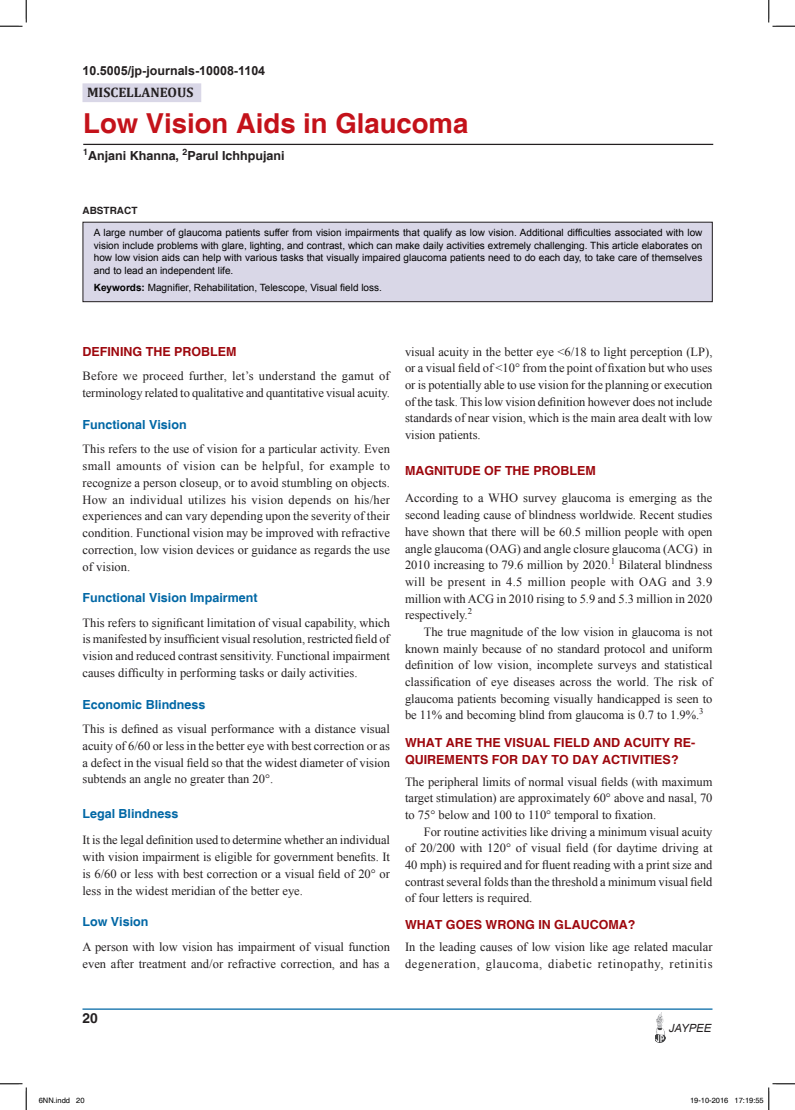
<style>
.page{position:relative;width:795px;height:1110px;background:#fff}
.page>*{position:absolute;margin:0;border:0;box-sizing:border-box;transform-origin:0 0}
.head{font:700 27.5px "Helvetica";color:#c4121a}
.type_of_article{font:700 13.75px "Cambria";color:#231f20}
.t1{font:700 13.75px "Helvetica";color:#231f20}
.text{font:12.5px/16.6px "Times New Roman";color:#231f20;text-align:justify}
.A{font:700 12.5px/16.6px "Helvetica";color:#9d070d}
.text-2{font:12.5px/16.6px "Times New Roman";letter-spacing:.05em;color:#231f20}
.B{font:700 12.5px "Helvetica";color:#0067a5}
.t2{font:700 12.5px "Arial";color:#231f20}
.author{font:700 12.5px "Helvetica";color:#231f20}
.author-2{font:italic 11.25px "Arial";color:#231f20}
.B-2{font:italic 11.25px "Arial";color:#231f20}
.Abstract{font:10px/12.5px "Arial";color:#000;text-align:justify}
.abstract-head{font:700 10px "Helvetica";color:#231f20}
.t3{font:7.5px "Helvetica";color:#000}
.s1{font-weight:700}
</style>
<div class="page">
<hr style="left:82px;top:1009px;width:630px;height:1px;background:#0067a5">
<img style="left:655px;top:1013px;width:11px;height:29px">
<div style="left:82px;top:83px;width:119px;height:19px;background:#d9d7e7;border:1px solid #d9d7e7"></div>
<div style="left:83px;top:222px;width:629px;height:80px;background:#d9d7e7"></div>
<div style="left:83px;top:222px;width:630px;height:80px;border:1px solid #231f20"></div>
<hr style="left:83px;top:144px;width:630px;height:1px;background:#231f20">
<svg style="left:0;top:0;width:27px;height:27px"></svg>
<svg style="left:0;top:1083px;width:27px;height:27px"></svg>
<svg style="left:768px;top:0;width:27px;height:27px"></svg>
<svg style="left:768px;top:1083px;width:27px;height:27px"></svg>
<p class="t2" style="left:82px;top:63px;width:184px">10.5005/jp-journals-10008-1104</p>
<p class="author-2" style="left:82px;top:80px;width:162px">Anjani Khanna, Parul Ichhpujani</p>
<p class="type_of_article" style="left:87px;top:83px;width:108px">MISCELLANEOUS</p>
<p class="head" style="left:83px;top:106px;width:387px">Low Vision Aids in Glaucoma</p>
<p class="author" style="left:83px;top:148px;width:203px"><sup>1</sup>Anjani Khanna, <sup>2</sup>Parul Ichhpujani</p>
<p class="abstract-head" style="left:82px;top:205px;width:56px">ABSTRACT</p>
<p class="Abstract" style="left:94px;top:226px;width:610px">A large number of glaucoma patients suffer from vision impairments that qualify as low vision. Additional difficulties associated with low vision include problems with glare, lighting, and contrast, which can make daily activities extremely challenging. This article elaborates on how low vision aids can help with various tasks that visually impaired glaucoma patients need to do each day, to take care of themselves and to lead an independent life.</p>
<p class="Abstract" style="left:94px;top:281px;width:290px"><span class="s1">Keywords:</span> Magnifier, Rehabilitation, Telescope, Visual field loss.</p>
<p class="A" style="left:82px;top:344px;width:156px">DEFINING THE PROBLEM</p>
<p class="text" style="left:82px;top:368px;width:309px">Before we proceed further, let’s understand the gamut of terminology related to qualitative and quantitative visual acuity.</p>
<p class="B" style="left:82px;top:417px;width:106px">Functional Vision</p>
<p class="text" style="left:82px;top:440px;width:309px">This refers to the use of vision for a particular activity. Even small amounts of vision can be helpful, for example to recognize a person closeup, or to avoid stumbling on objects.<br>How an individual utilizes his vision depends on his/her experiences and can vary depending upon the severity of their condition. Functional vision may be improved with refractive correction, low vision devices or guidance as regards the use of vision.</p>
<p class="B" style="left:82px;top:590px;width:177px">Functional Vision Impairment</p>
<p class="text" style="left:82px;top:614px;width:309px">This refers to significant limitation of visual capability, which is manifested by insufficient visual resolution, restricted field of vision and reduced contrast sensitivity. Functional impairment causes difficulty in performing tasks or daily activities.</p>
<p class="B" style="left:82px;top:697px;width:124px">Economic Blindness</p>
<p class="text" style="left:82px;top:720px;width:309px">This is defined as visual performance with a distance visual acuity of 6/60 or less in the better eye with best correction or as a defect in the visual field so that the widest diameter of vision subtends an angle no greater than 20°.</p>
<p class="B" style="left:82px;top:806px;width:97px">Legal Blindness</p>
<p class="text" style="left:82px;top:832px;width:309px">It is the legal definition used to determine whether an individual with vision impairment is eligible for government benefits. It is 6/60 or less with best correction or a visual field of 20° or less in the widest meridian of the better eye.</p>
<p class="B" style="left:82px;top:914px;width:67px">Low Vision</p>
<p class="text" style="left:82px;top:938px;width:309px">A person with low vision has impairment of visual function even after treatment and/or refractive correction, and has a</p>
<p class="text" style="left:405px;top:343px;width:309px">visual acuity in the better eye &lt;6/18 to light perception (LP), or a visual field of &lt;10° from the point of fixation but who uses or is potentially able to use vision for the planning or execution of the task. This low vision definition however does not include standards of near vision, which is the main area dealt with low vision patients.</p>
<p class="A" style="left:405px;top:462px;width:192px">MAGNITUDE OF THE PROBLEM</p>
<p class="text" style="left:405px;top:490px;width:309px">According to a WHO survey glaucoma is emerging as the second leading cause of blindness worldwide. Recent studies have shown that there will be 60.5 million people with open angle glaucoma (OAG) and angle closure glaucoma (ACG) in 2010 increasing to 79.6 million by 2020.<sup>1</sup> Bilateral blindness will be present in 4.5 million people with OAG and 3.9 million with ACG in 2010 rising to 5.9 and 5.3 million in 2020 respectively.<sup>2</sup></p>
<p class="text" style="left:405px;top:623px;width:309px;text-indent:19px">The true magnitude of the low vision in glaucoma is not known mainly because of no standard protocol and uniform definition of low vision, incomplete surveys and statistical classification of eye diseases across the world. The risk of glaucoma patients becoming visually handicapped is seen to be 11% and becoming blind from glaucoma is 0.7 to 1.9%.<sup>3</sup></p>
<p class="A" style="left:405px;top:735px;width:292px">WHAT ARE THE VISUAL FIELD AND ACUITY RE-<br>QUIREMENTS FOR DAY TO DAY ACTIVITIES?</p>
<p class="text" style="left:405px;top:773px;width:309px">The peripheral limits of normal visual fields (with maximum target stimulation) are approximately 60° above and nasal, 70 to 75° below and 100 to 110° temporal to fixation.</p>
<p class="text" style="left:405px;top:823px;width:309px;text-indent:19px">For routine activities like driving a minimum visual acuity of 20/200 with 120° of visual field (for daytime driving at 40 mph) is required and for fluent reading with a print size and contrast several folds than the threshold a minimum visual field of four letters is required.</p>
<p class="A" style="left:405px;top:917px;width:232px">WHAT GOES WRONG IN GLAUCOMA?</p>
<p class="text-2" style="left:405px;top:938px;width:309px">In the leading causes of low vision like age related macular degeneration, glaucoma, diabetic retinopathy, retinitis</p>
<p class="t1" style="left:82px;top:1010px;width:17px">20</p>
<p class="B-2" style="left:669px;top:1021px;width:44px">JAYPEE</p>
<p class="t3" style="left:39px;top:1096px;width:47px">6NN.indd 20</p>
<p class="t3" style="left:690px;top:1096px;width:75px">19-10-2016 17:19:55</p>
</div>
